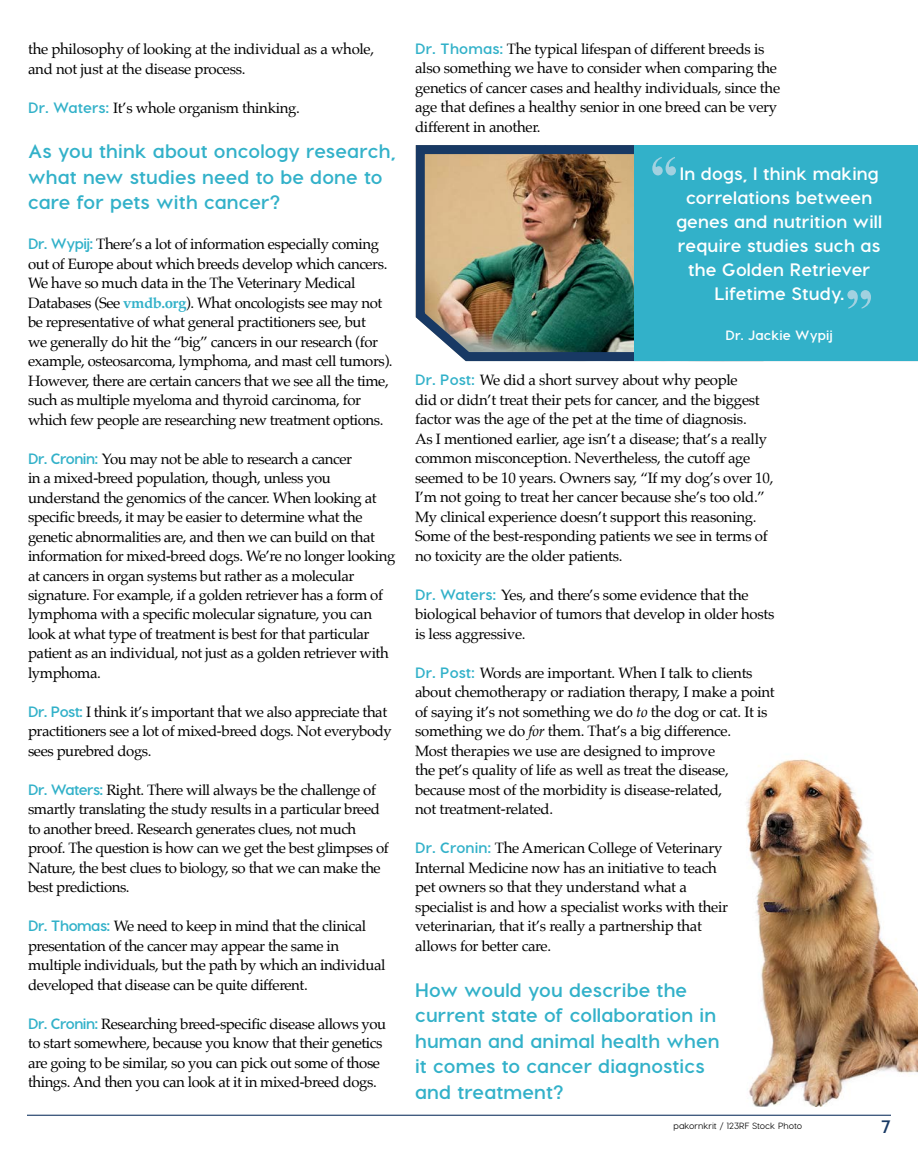
<style>
.page{position:relative;width:918px;height:1161px;background:#fff}
.page>*{position:absolute;margin:0;border:0;box-sizing:border-box;transform-origin:0 0}
.t1{font:700 19.5px/25.5px "Visby CF";letter-spacing:.01em;color:#32b1c9}
.t2{font:700 18px/24px "Visby CF";letter-spacing:.01em;color:#fff;text-align:center}
.t3{font:700 18px "Visby CF";color:#183964}
.t4{font:15px/19.5px "Palatino";letter-spacing:-.03em;color:#000}
.t5{font:700 13.5px "Visby CF";letter-spacing:.01em;color:#fff}
.t6{font:500 9px "Visby CF";color:#000}
.s1{font-family:"Visby CF";font-weight:700;color:#32b1c9}
.s2{font-weight:700;color:#32b1c9}
.s3{font-style:italic}
</style>
<div class="page">
<hr style="left:27px;top:1115px;width:864px;height:1px;background:#183964">
<img style="left:746px;top:759px;width:172px;height:348px">
<img style="left:415px;top:145px;width:503px;height:217px">
<div style="left:634px;top:145px;width:284px;height:216px;background:#32b1c9"></div>
<svg style="left:652px;top:157px;width:24px;height:18px"></svg>
<svg style="left:847px;top:290px;width:24px;height:19px"></svg>
<p class="t4" style="left:28px;top:39px;width:348px">the philosophy of looking at the individual as a whole, and not just at the disease process.</p>
<p class="t4" style="left:28px;top:98px;width:273px"><span class="s1">Dr. Waters:</span> It’s whole organism thinking.</p>
<h1 class="t1" style="left:28px;top:138px;width:369px">As you think about oncology research, what new studies need to be done to care for pets with cancer?</h1>
<p class="t4" style="left:28px;top:234px;width:366px"><span class="s1">Dr. Wypij:</span> There’s a lot of information especially coming out of Europe about which breeds develop which cancers.<br>We have so much data in the The Veterinary Medical Databases (See <span class="s2">vmdb.org</span>). What oncologists see may not be representative of what general practitioners see, but<br>we generally do hit the “big” cancers in our research (for example, osteosarcoma, lymphoma, and mast cell tumors).<br>However, there are certain cancers that we see all the time, such as multiple myeloma and thyroid carcinoma, for which few people are researching new treatment options.</p>
<p class="t4" style="left:28px;top:449px;width:369px"><span class="s1">Dr. Cronin:</span> You may not be able to research a cancer<br>in a mixed-breed population, though, unless you understand the genomics of the cancer. When looking at specific breeds, it may be easier to determine what the genetic abnormalities are, and then we can build on that information for mixed-breed dogs. We’re no longer looking at cancers in organ systems but rather as a molecular signature. For example, if a golden retriever has a form of lymphoma with a specific molecular signature, you can look at what type of treatment is best for that particular patient as an individual, not just as a golden retriever with lymphoma.</p>
<p class="t4" style="left:28px;top:702px;width:365px"><span class="s1">Dr. Post:</span> I think it’s important that we also appreciate that practitioners see a lot of mixed-breed dogs. Not everybody sees purebred dogs.</p>
<p class="t4" style="left:28px;top:780px;width:362px"><span class="s1">Dr. Waters:</span> Right. There will always be the challenge of smartly translating the study results in a particular breed to another breed. Research generates clues, not much proof. The question is how can we get the best glimpses of Nature, the best clues to biology, so that we can make the best predictions.</p>
<p class="t4" style="left:28px;top:917px;width:359px"><span class="s1">Dr. Thomas:</span> We need to keep in mind that the clinical presentation of the cancer may appear the same in multiple individuals, but the path by which an individual developed that disease can be quite different.</p>
<p class="t4" style="left:28px;top:1014px;width:360px"><span class="s1">Dr. Cronin:</span> Researching breed-specific disease allows you to start somewhere, because you know that their genetics are going to be similar, so you can pick out some of those things. And then you can look at it in mixed-breed dogs.</p>
<p class="t4" style="left:415px;top:39px;width:367px"><span class="s1">Dr. Thomas:</span> The typical lifespan of different breeds is also something we have to consider when comparing the genetics of cancer cases and healthy individuals, since the age that defines a healthy senior in one breed can be very different in another.</p>
<p class="t2" style="left:676px;top:161px;width:207px">In dogs, I think making correlations between genes and nutrition will require studies such as the Golden Retriever<br>Lifetime Study.</p>
<p class="t5" style="left:725px;top:326px;width:109px">Dr. Jackie Wypij</p>
<p class="t4" style="left:415px;top:371px;width:360px"><span class="s1">Dr. Post:</span> We did a short survey about why people<br>did or didn’t treat their pets for cancer, and the biggest factor was the age of the pet at the time of diagnosis.<br>As I mentioned earlier, age isn’t a disease; that’s a really common misconception. Nevertheless, the cutoff age seemed to be 10 years. Owners say, “If my dog’s over 10, I’m not going to treat her cancer because she’s too old.” My clinical experience doesn’t support this reasoning.<br>Some of the best-responding patients we see in terms of no toxicity are the older patients.</p>
<p class="t4" style="left:415px;top:585px;width:361px"><span class="s1">Dr. Waters:</span> Yes, and there’s some evidence that the biological behavior of tumors that develop in older hosts is less aggressive.</p>
<p class="t4" style="left:415px;top:663px;width:361px"><span class="s1">Dr. Post:</span> Words are important. When I talk to clients about chemotherapy or radiation therapy, I make a point of saying it’s not something we do <span class="s3">to</span> the dog or cat. It is something we do <span class="s3">for</span> them. That’s a big difference.<br>Most therapies we use are designed to improve<br>the pet’s quality of life as well as treat the disease, because most of the morbidity is disease-related,<br>not treatment-related.</p>
<p class="t4" style="left:415px;top:839px;width:315px"><span class="s1">Dr. Cronin:</span> The American College of Veterinary Internal Medicine now has an initiative to teach pet owners so that they understand what a specialist is and how a specialist works with their veterinarian, that it’s really a partnership that allows for better care.</p>
<h1 class="t1" style="left:415px;top:977px;width:306px">How would you describe the current state of collaboration in human and animal health when it comes to cancer diagnostics and treatment?</h1>
<p class="t6" style="left:674px;top:1120px;width:130px">pakornkrit / 123RF Stock Photo</p>
<p class="t3" style="left:882px;top:1115px;width:11px">7</p>
</div>
